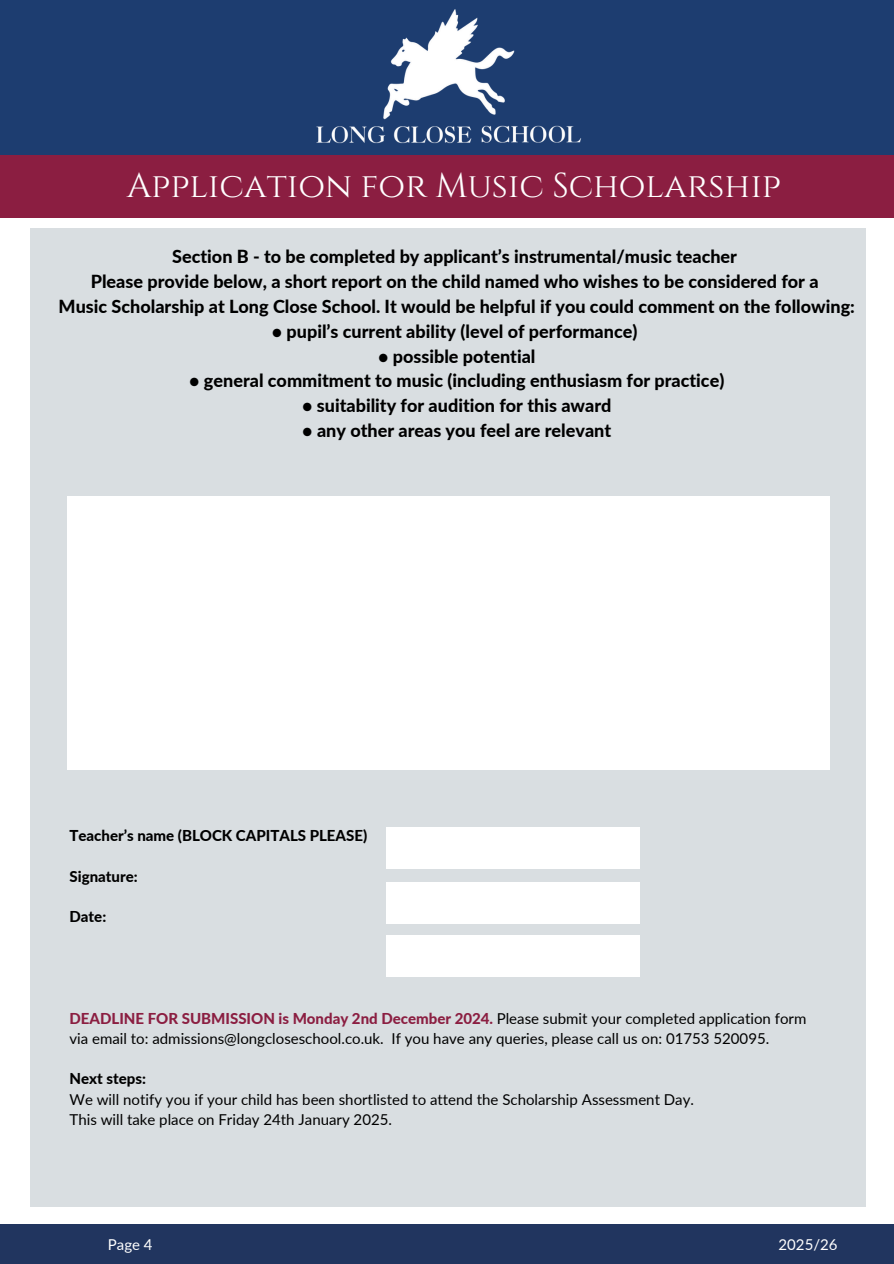
<style>
.page{position:relative;width:894px;height:1264px;background:#fff}
.page>*{position:absolute;margin:0;border:0;box-sizing:border-box;transform-origin:0 0}
.t1{font:34.5px "Cinzel";color:#fff}
.t2{font:800 18px/24.8px "Lato";color:#000;text-align:center}
.t3{font:15px "Lato";color:#000}
.t4{font:800 15px "Lato";color:#8b1e41}
.t5{font:800 15px "Lato";color:#000}
.t6{font:15px "Lato";color:#fff}
.s1{font-weight:400;color:#000}
</style>
<div class="page">
<div style="left:0;top:0;width:893px;height:155px;background:#1d3d70"></div>
<div style="left:0;top:155px;width:893px;height:62px;background:#8b1e41"></div>
<div style="left:0;top:1224px;width:893px;height:39px;background:#21355f"></div>
<img style="left:316px;top:9px;width:266px;height:135px">
<div style="left:30px;top:229px;width:835px;height:978px;background:#d9dee1"></div>
<div style="left:67px;top:496px;width:762px;height:274px;background:#fff"></div>
<div style="left:385px;top:827px;width:254px;height:41px;background:#fff"></div>
<div style="left:385px;top:882px;width:254px;height:41px;background:#fff"></div>
<div style="left:385px;top:934px;width:254px;height:42px;background:#fff"></div>
<h1 class="t1" style="left:127px;top:164px;width:655px">Application for Music Scholarship</h1>
<h3 class="t2" style="left:59px;top:244px;width:797px">Section B - to be completed by applicant’s instrumental/music teacher<br>Please provide below, a short report on the child named who wishes to be considered for a<br>Music Scholarship at Long Close School. It would be helpful if you could comment on the following:</h3>
<h3 class="t2" style="left:272px;top:318px;width:367px">• pupil’s current ability (level of performance)</h3>
<h3 class="t2" style="left:378px;top:343px;width:159px">• possible potential</h3>
<h3 class="t2" style="left:189px;top:368px;width:536px">• general commitment to music (including enthusiasm for practice)</h3>
<h3 class="t2" style="left:302px;top:393px;width:311px">• suitability for audition for this award</h3>
<h3 class="t2" style="left:302px;top:417px;width:310px">• any other areas you feel are relevant</h3>
<h3 class="t5" style="left:69px;top:826px;width:299px">Teacher’s name (BLOCK CAPITALS PLEASE)</h3>
<p class="t5" style="left:69px;top:867px;width:70px">Signature:</p>
<p class="t5" style="left:69px;top:907px;width:38px">Date:</p>
<p class="t4" style="left:69px;top:1008px;width:738px">DEADLINE FOR SUBMISSION is Monday 2nd December 2024. <span class="s1">Please submit your completed application form</span></p>
<p class="t3" style="left:69px;top:1029px;width:701px">via email to: admissions@longcloseschool.co.uk. If you have any queries, please call us on: 01753 520095.</p>
<p class="t5" style="left:69px;top:1069px;width:78px">Next steps:</p>
<p class="t3" style="left:69px;top:1089px;width:626px">We will notify you if your child has been shortlisted to attend the Scholarship Assessment Day.</p>
<p class="t3" style="left:69px;top:1110px;width:324px">This will take place on Friday 24th January 2025.</p>
<h3 class="t6" style="left:108px;top:1234px;width:46px">Page 4</h3>
<h2 class="t6" style="left:778px;top:1234px;width:60px">2025/26</h2>
</div>
